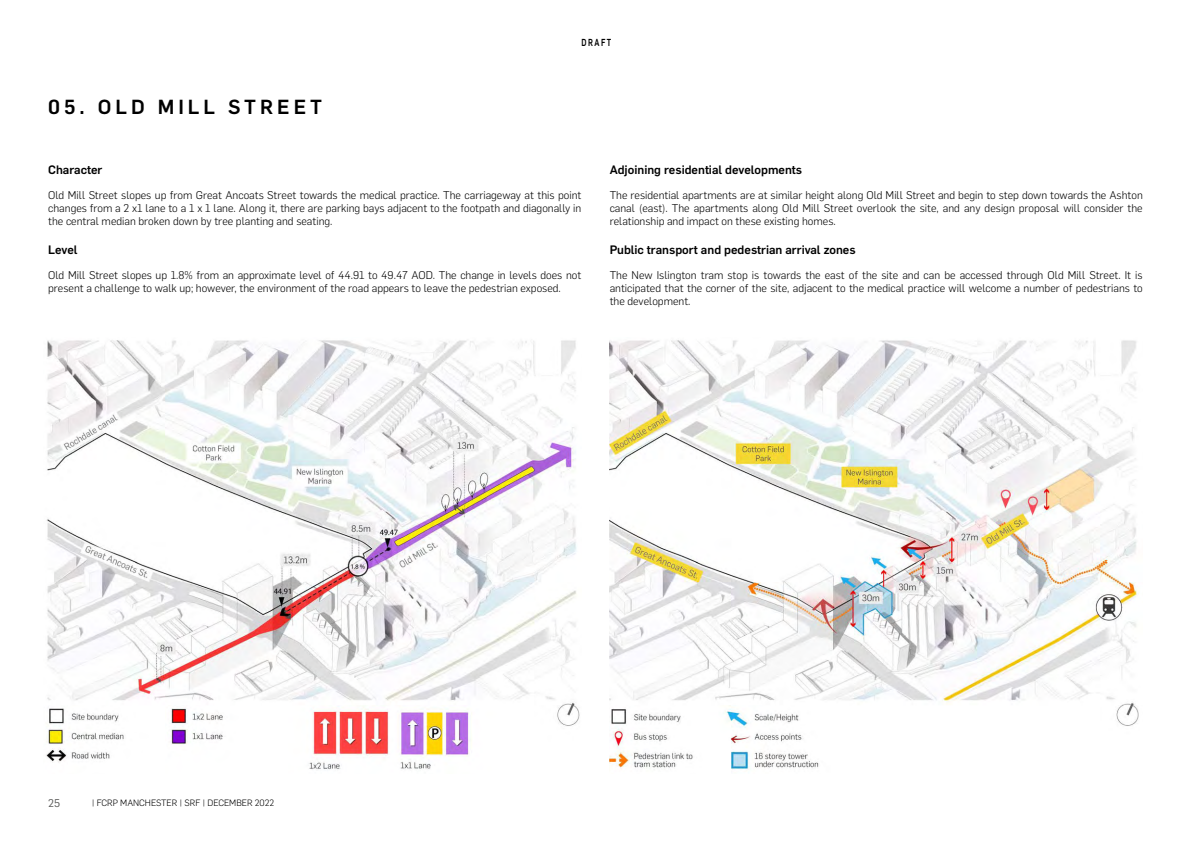
<style>
.page{position:relative;width:1191px;height:842px;background:#fff}
.page>*{position:absolute;margin:0;border:0;box-sizing:border-box;transform-origin:0 0}
.Heading_3_-_H3{font:500 20px "Flama";letter-spacing:.2em;color:#000}
.Heading_4_H4{font:500 12px "Flama";color:#000}
.Text_Body_-_P{font:300 11px/13.2px "Flama";color:#000;text-align:justify}
.t1{font:11px "Flama";color:#575756}
.t2{font:500 10px "Flama";letter-spacing:.2em;color:#000;scale:.75 1}
.t3{font:300 9px "Flama";color:#000}
</style>
<div class="page">
<img style="left:46px;top:340px;width:534px;height:430px">
<img style="left:609px;top:340px;width:530px;height:430px">
<h3 class="Heading_3_-_H3" style="left:48px;top:92px;width:275px">05. OLD MILL STREET</h3>
<p class="t2" style="left:581px;top:35px;width:41px">DRAFT</p>
<h4 class="Heading_4_H4" style="left:48px;top:161px;width:56px">Character</h4>
<p class="Text_Body_-_P" style="left:48px;top:187px;width:535px">Old Mill Street slopes up from Great Ancoats Street towards the medical practice. The carriageway at this point changes from a 2 x1 lane to a 1 x 1 lane. Along it, there are parking bays adjacent to the footpath and diagonally in the central median broken down by tree planting and seating.</p>
<h4 class="Heading_4_H4" style="left:48px;top:241px;width:31px">Level</h4>
<p class="Text_Body_-_P" style="left:48px;top:268px;width:534px">Old Mill Street slopes up 1.8% from an approximate level of 44.91 to 49.47 AOD. The change in levels does not present a challenge to walk up; however, the environment of the road appears to leave the pedestrian exposed.</p>
<h4 class="Heading_4_H4" style="left:609px;top:161px;width:194px">Adjoining residential developments</h4>
<p class="Text_Body_-_P" style="left:609px;top:187px;width:534px">The residential apartments are at similar height along Old Mill Street and begin to step down towards the Ashton canal (east). The apartments along Old Mill Street overlook the site, and any design proposal will consider the relationship and impact on these existing homes.</p>
<h4 class="Heading_4_H4" style="left:609px;top:241px;width:247px">Public transport and pedestrian arrival zones</h4>
<p class="Text_Body_-_P" style="left:609px;top:268px;width:534px">The New Islington tram stop is towards the east of the site and can be accessed through Old Mill Street. It is anticipated that the corner of the site, adjacent to the medical practice will welcome a number of pedestrians to the development.</p>
<p class="t1" style="left:48px;top:795px;width:13px">25</p>
<p class="t3" style="left:92px;top:797px;width:184px">| FCRP MANCHESTER | SRF | DECEMBER 2022</p>
</div>
